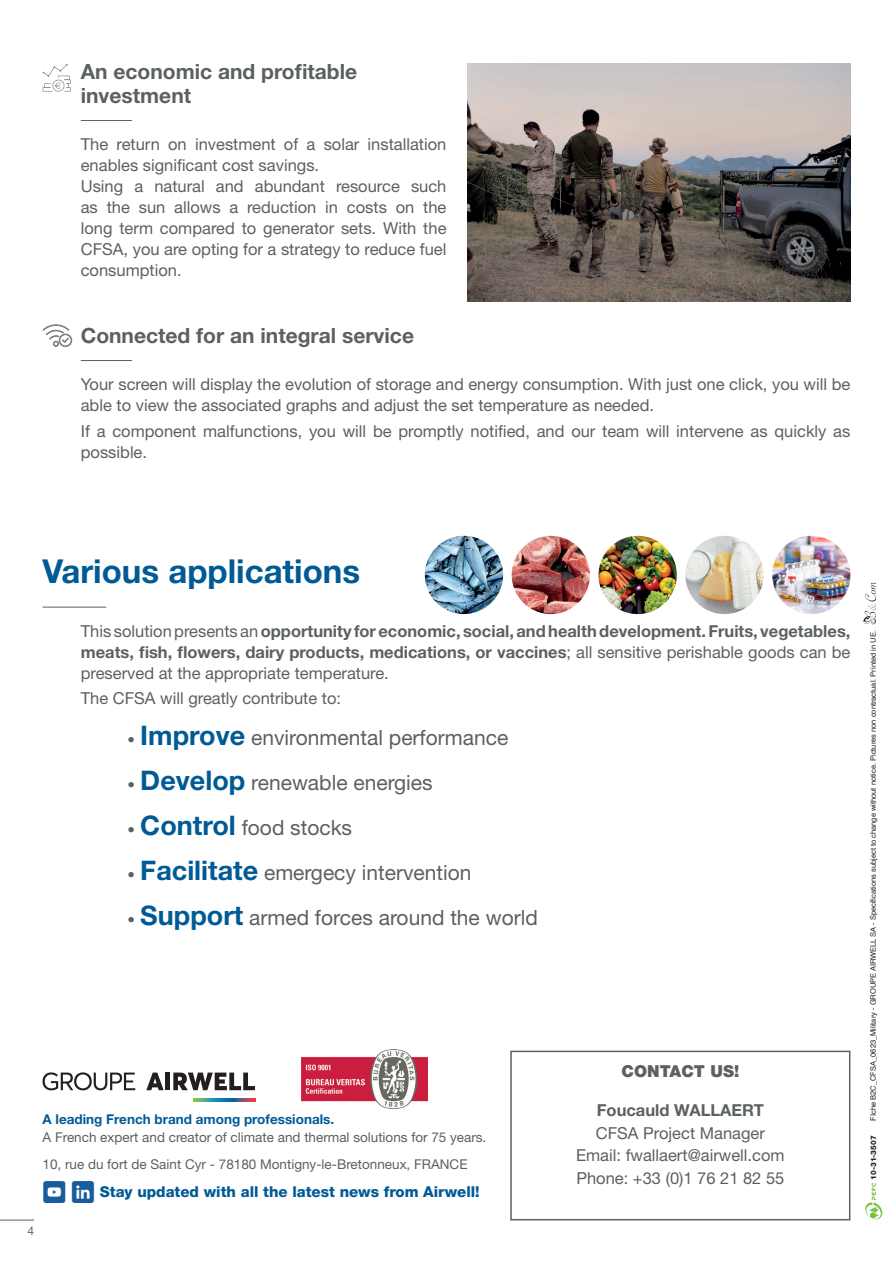
<style>
.page{position:relative;width:893px;height:1263px;background:#fff}
.page>*{position:absolute;margin:0;border:0;box-sizing:border-box;transform-origin:0 0}
.t1{font:700 33px "Helvetica Neue LT Std";color:#005a96}
.t2{font:21px "Helvetica Neue LT Std";color:#5b6160}
.t3{font:700 21px/24px "Helvetica Neue LT Std";color:#5b6160}
.t4{font:16.5px/21px "Helvetica Neue LT Std";color:#5b6160}
.t5{font:700 16.5px/21px "Helvetica Neue LT Std";color:#5b6160;text-align:justify}
.t6{font:900 16.5px "Helvetica Neue LT Std";color:#5b6160}
.t7{font:800 15px "Helvetica Neue LT Std";color:#005a96}
.t8{font:13.5px/26.5px "Helvetica Neue LT Std";color:#5b6160}
.t9{font:700 13.5px "Helvetica Neue LT Std";color:#005a96}
.t10{font:12px "Helvetica Neue LT Std";color:#5b6160}
.t11{font:7.5px "Helvetica";color:#231f20}
.t12{font:800 7.5px "Helvetica Neue LT Std";color:#231f20}
.s1{font-weight:400}
.s2{font-size:15px}
.s3{font-weight:700;font-size:27px;color:#005a96}
.s4{font-family:"Social Shapes";font-weight:400;font-size:19.5px;color:#175d9e}
</style>
<div class="page">
<svg style="left:863px;top:582px;width:13px;height:43px"></svg>
<svg style="left:865px;top:1183px;width:17px;height:37px"></svg>
<div style="left:510px;top:1051px;width:340px;height:169px;border:2px solid #5b6160"></div>
<svg style="left:43px;top:1072px;width:92px;height:18px"></svg>
<svg style="left:146px;top:1072px;width:18px;height:18px"></svg>
<div style="left:165px;top:1072px;width:5px;height:18px;background:#231f20"></div>
<svg style="left:173px;top:1072px;width:82px;height:18px"></svg>
<svg style="left:193px;top:1099px;width:62px;height:3px"></svg>
<img style="left:301px;top:1050px;width:126px;height:58px">
<svg style="left:43px;top:64px;width:28px;height:28px"></svg>
<hr style="left:81px;top:120px;width:51px;height:1px;background:#5b6160">
<svg style="left:43px;top:324px;width:29px;height:23px"></svg>
<hr style="left:81px;top:360px;width:51px;height:1px;background:#5b6160">
<img style="left:468px;top:64px;width:382px;height:238px">
<img style="left:685px;top:536px;width:79px;height:78px;border-radius:39px">
<img style="left:772px;top:536px;width:78px;height:78px;border-radius:39px">
<img style="left:598px;top:536px;width:79px;height:78px;border-radius:39px">
<img style="left:512px;top:536px;width:78px;height:78px;border-radius:39px">
<img style="left:425px;top:536px;width:78px;height:78px;border-radius:39px">
<hr style="left:43px;top:607px;width:63px;height:1px;background:#5b6160">
<hr style="left:0;top:1220px;width:34px;height:1px;background:#5b6160">
<p class="t3" style="left:81px;top:59px;width:278px">An economic and profitable investment</p>
<p class="t4" style="left:81px;top:134px;width:367px">The return on investment of a solar installation enables significant cost savings.<br>Using a natural and abundant resource such as the sun allows a reduction in costs on the long term compared to generator sets. With the CFSA, you are opting for a strategy to reduce fuel consumption.</p>
<p class="t3" style="left:81px;top:323px;width:335px">Connected for an integral service</p>
<p class="t4" style="left:81px;top:374px;width:771px">Your screen will display the evolution of storage and energy consumption. With just one click, you will be able to view the associated graphs and adjust the set temperature as needed.</p>
<p class="t4" style="left:81px;top:420px;width:771px">If a component malfunctions, you will be promptly notified, and our team will intervene as quickly as possible.</p>
<h1 class="t1" style="left:43px;top:551px;width:319px">Various applications</h1>
<p class="t5" style="left:81px;top:620px;width:771px"><span class="s1">This solution presents an</span> opportunity for economic, social, and health development. Fruits, vegetables, meats, fish, flowers, dairy products, medications, or vaccines<span class="s1">; all sensitive perishable goods can be preserved at the appropriate temperature.</span></p>
<p class="t4" style="left:81px;top:688px;width:262px">The CFSA will greatly contribute to:</p>
<p class="t2" style="left:128px;top:725px;width:382px"><span class="s2">•</span> <span class="s3">Improve</span> environmental performance</p>
<p class="t2" style="left:128px;top:770px;width:306px"><span class="s2">•</span> <span class="s3">Develop</span> renewable energies</p>
<p class="t2" style="left:128px;top:815px;width:226px"><span class="s2">•</span> <span class="s3">Control</span> food stocks</p>
<p class="t2" style="left:128px;top:860px;width:346px"><span class="s2">•</span> <span class="s3">Facilitate</span> emergecy intervention</p>
<p class="t2" style="left:128px;top:905px;width:412px"><span class="s2">•</span> <span class="s3">Support</span> armed forces around the world</p>
<p class="t9" style="left:43px;top:1111px;width:293px">A leading French brand among professionals.</p>
<p class="t8" style="left:43px;top:1124px;width:445px">A French expert and creator of climate and thermal solutions for 75 years.<br>10, rue du fort de Saint Cyr - 78180 Montigny-le-Bretonneux, FRANCE</p>
<p class="t7" style="left:43px;top:1182px;width:439px"><span class="s4">ù j</span> Stay updated with all the latest news from Airwell!</p>
<p class="t10" style="left:27px;top:1224px;width:8px">4</p>
<p class="t6" style="left:621px;top:1061px;width:119px">CONTACT US!</p>
<p class="t5" style="left:597px;top:1099px;width:169px">Foucauld WALLAERT</p>
<p class="t4" style="left:576px;top:1121px;width:210px;line-height:22.5px;text-align:center">CFSA Project Manager<br>Email: fwallaert@airwell.com<br>Phone: +33 (0)1 76 21 82 55</p>
<p class="t11" style="left:867px;top:1120px;width:492px;rotate:-90deg">FIche B2C_CFSA_0623_Military - GROUPE AIRWELL SA - Specifications subject to change without notice. Pictures non contractual. Printed in UE.</p>
<p class="t12" style="left:869px;top:1179px;width:45px;rotate:-90deg">10-31-3507</p>
</div>
